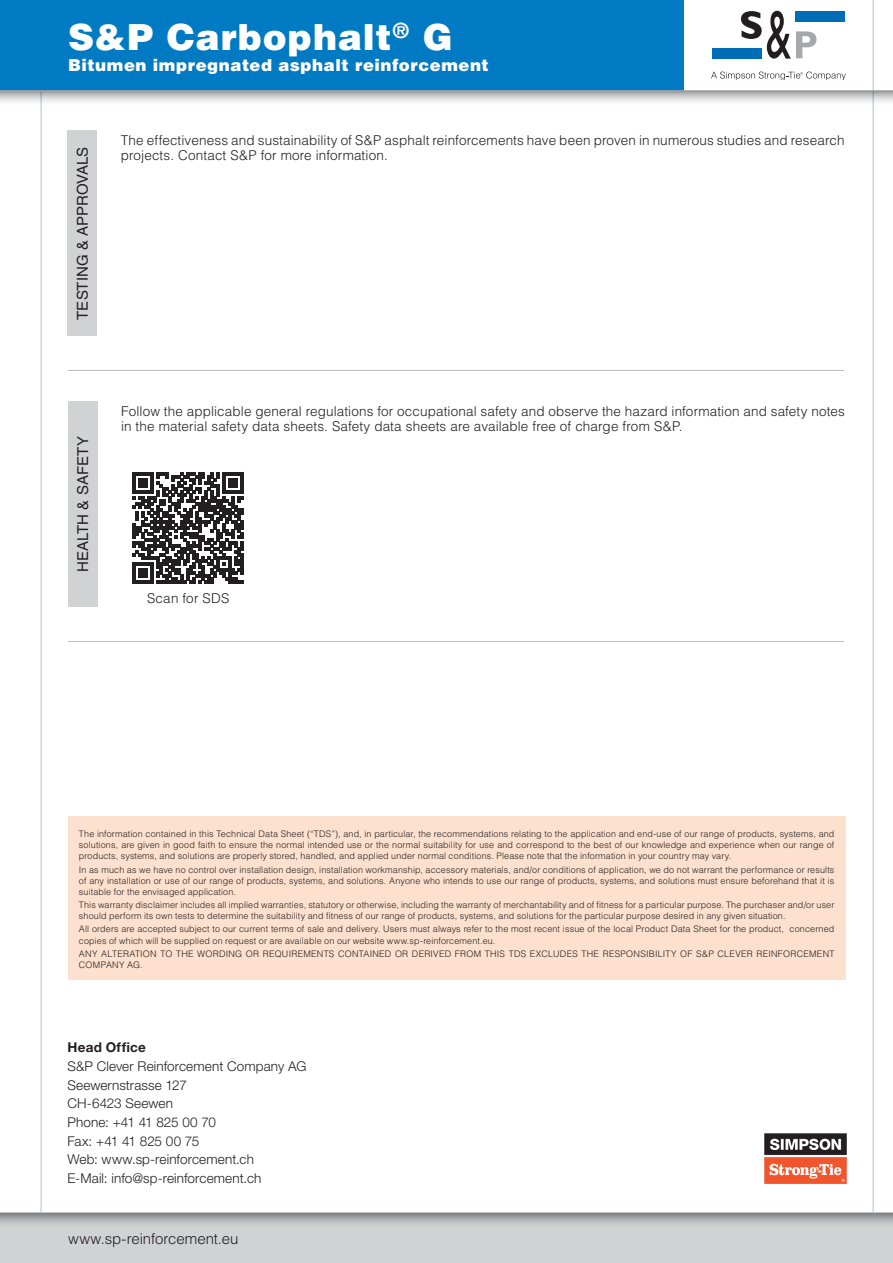
<style>
.page{position:relative;width:893px;height:1263px;background:#fff}
.page>*{position:absolute;margin:0;border:0;box-sizing:border-box;transform-origin:0 0}
.PRODUCT_NAME_sub_pages{font:900 36px "Helvetica LT Std";letter-spacing:.025em;color:#fff}
.PRODUCT_NAME_sub_pages-2{font:900 16.5px "Helvetica LT Std";letter-spacing:.035em;color:#fff}
.t1{font:15px "Helvetica LT Std";letter-spacing:.01em;color:#231f20}
.t2{font:300 15px "Helvetica LT Std";letter-spacing:-.005em;color:#231f20}
.subsection{font:300 13.5px/15px "Helvetica LT Std";letter-spacing:.01em;color:#231f20}
.text{font:300 13.5px "Helvetica Neue LT Std";letter-spacing:.01em;color:#231f20}
.text-2{font:300 13.5px "Helvetica Neue LT Std";letter-spacing:-.015em;color:#231f20}
.text-3{font:700 13.5px "Helvetica Neue LT Std";letter-spacing:.02em;color:#231f20}
.text_no_grep{font:300 9px/11.1px "Helvetica LT Std";letter-spacing:.015em;color:#231f20}
</style>
<div class="page">
<hr style="left:873px;top:0;width:1px;height:1263px;background:#bcbdc0">
<hr style="left:41px;top:92px;width:1px;height:1171px;background:#bcbdc0">
<div style="left:0;top:1212px;width:893px;height:51px;background:#d1d2d4"></div>
<svg style="left:0;top:1213px;width:893px;height:11px"></svg>
<hr style="left:0;top:1212px;width:893px;height:1px;background:#bcbdc0">
<div style="left:0;top:0;width:683px;height:91px;background:#007ac2"></div>
<div style="left:712px;top:48px;width:50px;height:10px;background:#006eb6"></div>
<div style="left:796px;top:11px;width:49px;height:10px;background:#006eb6"></div>
<svg style="left:741px;top:11px;width:75px;height:48px"></svg>
<svg style="left:711px;top:72px;width:134px;height:8px"></svg>
<svg style="left:0;top:91px;width:893px;height:15px"></svg>
<hr style="left:0;top:90px;width:893px;height:1px;background:#bcbdc0">
<img style="left:764px;top:1133px;width:83px;height:51px">
<div style="left:68px;top:130px;width:29px;height:206px;background:#d1d2d4"></div>
<hr style="left:68px;top:370px;width:776px;height:1px;background:#bcbdc0">
<div style="left:68px;top:401px;width:30px;height:206px;background:#d1d2d4"></div>
<hr style="left:68px;top:641px;width:776px;height:1px;background:#bcbdc0">
<svg style="left:133px;top:473px;width:111px;height:111px"></svg>
<div style="left:68px;top:816px;width:778px;height:164px;background:#fde0cd"></div>
<p class="PRODUCT_NAME_sub_pages" style="left:68px;top:14px;width:386px">S&amp;P Carbophalt<sup>®</sup> G</p>
<p class="PRODUCT_NAME_sub_pages-2" style="left:68px;top:54px;width:422px">Bitumen impregnated asphalt reinforcement</p>
<p class="t1" style="left:74px;top:320px;width:175px;rotate:-90deg">TESTING &amp; APPROVALS</p>
<p class="subsection" style="left:121px;top:132px;width:725px">The effectiveness and sustainability of S&amp;P asphalt reinforcements have been proven in numerous studies and research projects. Contact S&amp;P for more information.</p>
<p class="t1" style="left:74px;top:572px;width:137px;rotate:-90deg">HEALTH &amp; SAFETY</p>
<p class="subsection" style="left:121px;top:403px;width:725px">Follow the applicable general regulations for occupational safety and observe the hazard information and safety notes in the material safety data sheets. Safety data sheets are available free of charge from S&amp;P.</p>
<p class="subsection" style="left:147px;top:591px;width:84px">Scan for SDS</p>
<p class="text_no_grep" style="left:79px;top:828px;width:757px;text-align:justify">The information contained in this Technical Data Sheet (“TDS”), and, in particular, the recommendations relating to the application and end-use of our range of products, systems, and solutions, are given in good faith to ensure the normal intended use or the normal suitability for use and correspond to the best of our knowledge and experience when our range of products, systems, and solutions are properly stored, handled, and applied under normal conditions. Please note that the information in your country may vary.</p>
<p class="text_no_grep" style="left:79px;top:864px;width:757px;text-align:justify">In as much as we have no control over installation design, installation workmanship, accessory materials, and/or conditions of application, we do not warrant the performance or results of any installation or use of our range of products, systems, and solutions. Anyone who intends to use our range of products, systems, and solutions must ensure beforehand that it is suitable for the envisaged application.</p>
<p class="text_no_grep" style="left:79px;top:899px;width:757px">This warranty disclaimer includes all implied warranties, statutory or otherwise, including the warranty of merchantability and of fitness for a particular purpose. The purchaser and/or user should perform its own tests to determine the suitability and fitness of our range of products, systems, and solutions for the particular purpose desired in any given situation.</p>
<p class="text_no_grep" style="left:79px;top:923px;width:757px">All orders are accepted subject to our current terms of sale and delivery. Users must always refer to the most recent issue of the local Product Data Sheet for the product, concerned copies of which will be supplied on request or are available on our website www.sp-reinforcement.eu.</p>
<p class="text_no_grep" style="left:79px;top:948px;width:757px">ANY ALTERATION TO THE WORDING OR REQUIREMENTS CONTAINED OR DERIVED FROM THIS TDS EXCLUDES THE RESPONSIBILITY OF S&amp;P CLEVER REINFORCEMENT<br>COMPANY AG.</p>
<p class="text-3" style="left:68px;top:1039px;width:80px">Head Office</p>
<p class="text" style="left:68px;top:1058px;width:240px">S&amp;P Clever Reinforcement Company AG</p>
<p class="text" style="left:68px;top:1077px;width:121px">Seewernstrasse 127</p>
<p class="text" style="left:68px;top:1095px;width:107px">CH-6423 Seewen</p>
<p class="text" style="left:68px;top:1114px;width:150px">Phone: +41 41 825 00 70</p>
<p class="text-2" style="left:68px;top:1133px;width:133px">Fax: +41 41 825 00 75</p>
<p class="text" style="left:68px;top:1151px;width:188px">Web: www.sp-reinforcement.ch</p>
<p class="text" style="left:68px;top:1170px;width:196px">E-Mail: info@sp-reinforcement.ch</p>
<h3 class="t2" style="left:68px;top:1230px;width:172px">www.sp-reinforcement.eu</h3>
</div>
